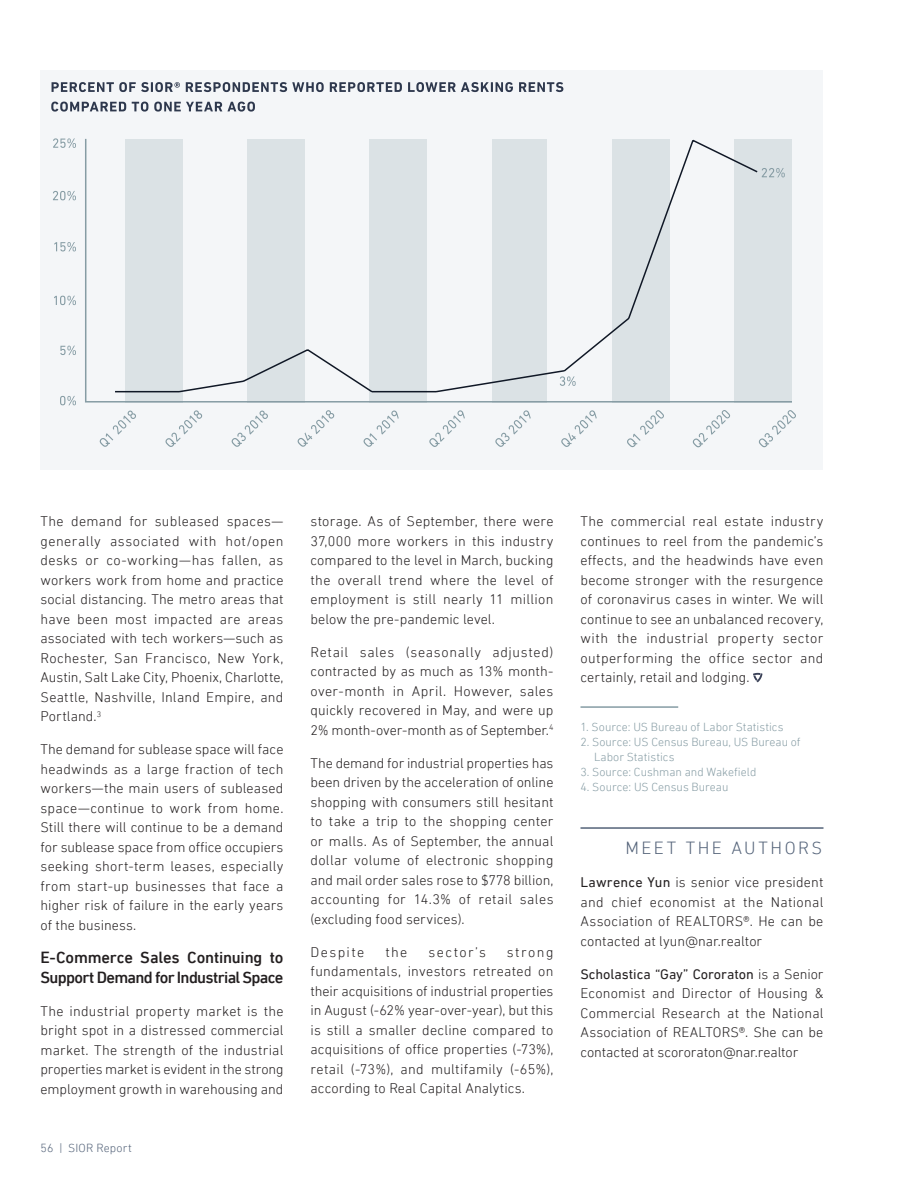
<style>
.page{position:relative;width:918px;height:1188px;background:#fff}
.page>*{position:absolute;margin:0;border:0;box-sizing:border-box;transform-origin:0 0}
.t1{font:300 18px "DIN Next LT Pro";letter-spacing:.135em;color:#546379}
.t2{font:500 16.5px/19.8px "DIN Next LT Pro";letter-spacing:-.035em;color:#231f20}
.t3{font:300 14.25px/19.5px "DIN Next LT Pro";letter-spacing:.005em;color:#231f20;text-align:justify}
.t4{font:300 14.25px "DIN Next LT Pro";letter-spacing:.1em;color:#231f20}
.t5{font:300 12px/15px "DIN Next LT Pro";color:#869ca4}
.t6{font:300 12px "DIN Next LT Pro";letter-spacing:.015em;color:#546379}
.s1{font-weight:400}
</style>
<div class="page">
<hr style="left:580px;top:827px;width:244px;height:2px;background:#546379">
<svg style="left:753px;top:673px;width:10px;height:9px"></svg>
<div style="left:40px;top:70px;width:784px;height:400px;background:#f4f6f8"></div>
<hr style="left:85px;top:401px;width:707px;height:2px;background:#869ca4">
<hr style="left:85px;top:139px;width:1px;height:262px;background:#869ca4">
<svg style="left:492px;top:394px;width:55px;height:9px"></svg>
<svg style="left:125px;top:394px;width:58px;height:9px"></svg>
<svg style="left:247px;top:394px;width:58px;height:9px"></svg>
<svg style="left:369px;top:394px;width:58px;height:9px"></svg>
<svg style="left:613px;top:394px;width:57px;height:9px"></svg>
<div style="left:734px;top:139px;width:58px;height:263px;background:#dbe2e5"></div>
<svg style="left:53px;top:138px;width:23px;height:10px"></svg>
<svg style="left:54px;top:296px;width:22px;height:9px"></svg>
<svg style="left:363px;top:411px;width:36px;height:36px"></svg>
<svg style="left:495px;top:410px;width:36px;height:37px"></svg>
<svg style="left:429px;top:410px;width:36px;height:37px"></svg>
<svg style="left:561px;top:410px;width:36px;height:37px"></svg>
<svg style="left:100px;top:411px;width:36px;height:36px"></svg>
<svg style="left:165px;top:410px;width:37px;height:37px"></svg>
<svg style="left:232px;top:411px;width:36px;height:36px"></svg>
<svg style="left:298px;top:410px;width:36px;height:37px"></svg>
<svg style="left:627px;top:410px;width:37px;height:37px"></svg>
<svg style="left:759px;top:410px;width:37px;height:37px"></svg>
<svg style="left:693px;top:410px;width:37px;height:37px"></svg>
<svg style="left:53px;top:191px;width:23px;height:9px"></svg>
<svg style="left:60px;top:346px;width:16px;height:9px"></svg>
<svg style="left:762px;top:168px;width:23px;height:9px"></svg>
<svg style="left:54px;top:242px;width:22px;height:9px"></svg>
<svg style="left:60px;top:396px;width:16px;height:9px"></svg>
<svg style="left:115px;top:139px;width:643px;height:255px"></svg>
<hr style="left:580px;top:706px;width:98px;height:2px;background:#869ca4">
<svg style="left:51px;top:102px;width:204px;height:10px"></svg>
<svg style="left:52px;top:82px;width:511px;height:10px"></svg>
<p class="t3" style="left:40px;top:512px;width:245px">The demand for subleased spaces— generally associated with hot/open desks or co-working—has fallen, as workers work from home and practice social distancing. The metro areas that have been most impacted are areas associated with tech workers—such as Rochester, San Francisco, New York, Austin, Salt Lake City, Phoenix, Charlotte, Seattle, Nashville, Inland Empire, and Portland.<sup>3</sup></p>
<p class="t3" style="left:40px;top:740px;width:245px">The demand for sublease space will face headwinds as a large fraction of tech workers—the main users of subleased space—continue to work from home.<br>Still there will continue to be a demand for sublease space from office occupiers seeking short-term leases, especially from start-up businesses that face a higher risk of failure in the early years of the business.</p>
<p class="t2" style="left:40px;top:948px;width:245px">E-Commerce Sales Continuing to<br>Support Demand for Industrial Space</p>
<p class="t3" style="left:40px;top:1001px;width:245px">The industrial property market is the bright spot in a distressed commercial market. The strength of the industrial properties market is evident in the strong employment growth in warehousing and</p>
<p class="t6" style="left:40px;top:1141px;width:93px">56 | SIOR Report</p>
<p class="t3" style="left:310px;top:512px;width:244px">storage. As of September, there were 37,000 more workers in this industry compared to the level in March, bucking the overall trend where the level of employment is still nearly 11 million below the pre-pandemic level.</p>
<p class="t3" style="left:310px;top:642px;width:245px">Retail sales (seasonally adjusted) contracted by as much as 13% month&shy;over-month in April. However, sales quickly recovered in May, and were up 2% month-over-month as of September.<sup>4</sup></p>
<p class="t3" style="left:310px;top:753px;width:245px">The demand for industrial properties has been driven by the acceleration of online shopping with consumers still hesitant to take a trip to the shopping center or malls. As of September, the annual dollar volume of electronic shopping and mail order sales rose to $778 billion, accounting for 14.3% of retail sales (excluding food services).</p>
<p class="t4" style="left:310px;top:944px;width:55px">Despite</p>
<p class="t3" style="left:385px;top:942px;width:24px">the</p>
<p class="t3" style="left:428px;top:942px;width:59px">sector’s</p>
<p class="t3" style="left:310px;top:942px;width:245px;text-indent:196px">strong fundamentals, investors retreated on their acquisitions of industrial properties in August (-62% year-over-year), but this is still a smaller decline compared to acquisitions of office properties (-73%), retail (-73%), and multifamily (-65%), according to Real Capital Analytics.</p>
<p class="t3" style="left:580px;top:512px;width:245px">The commercial real estate industry continues to reel from the pandemic’s effects, and the headwinds have even become stronger with the resurgence of coronavirus cases in winter. We will continue to see an unbalanced recovery, with the industrial property sector outperforming the office sector and certainly, retail and lodging.</p>
<p class="t5" style="left:580px;top:719px;width:205px">1. Source: US Bureau of Labor Statistics</p>
<p class="t5" style="left:594px;top:734px;width:208px;text-indent:-14px">2. Source: US Census Bureau, US Bureau of<br>Labor Statistics</p>
<p class="t5" style="left:580px;top:764px;width:177px">3. Source: Cushman and Wakefield</p>
<p class="t5" style="left:580px;top:779px;width:150px">4. Source: US Census Bureau</p>
<p class="t1" style="left:626px;top:838px;width:198px">MEET THE AUTHORS</p>
<p class="t3" style="left:580px;top:872px;width:245px"><span class="s1">Lawrence Yun</span> is senior vice president and chief economist at the National Association of REALTORS®. He can be contacted at lyun@nar.realtor</p>
<p class="t3" style="left:580px;top:964px;width:245px"><span class="s1">Scholastica “Gay” Cororaton</span> is a Senior Economist and Director of Housing &amp; Commercial Research at the National Association of REALTORS®. She can be contacted at scororaton@nar.realtor</p>
</div>
